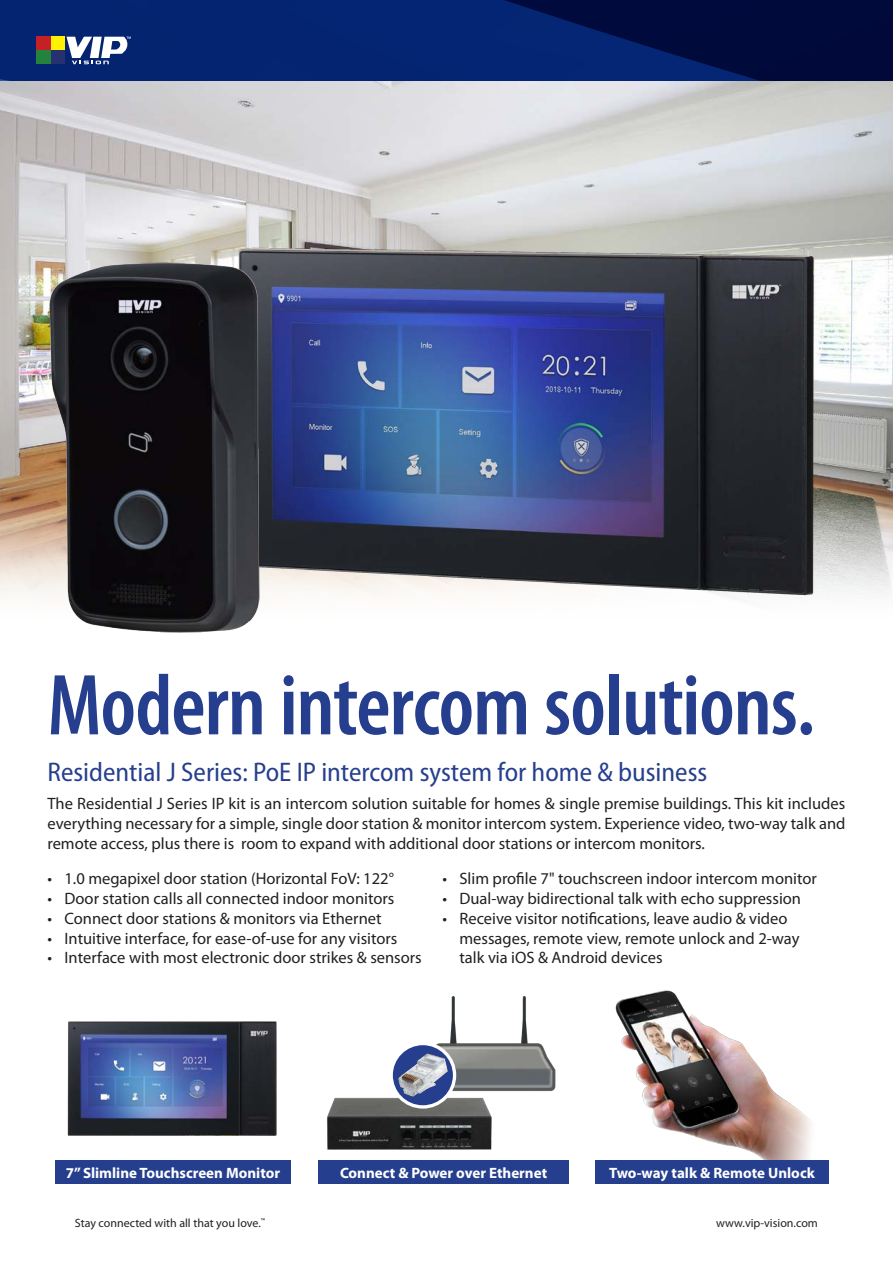
<style>
.page{position:relative;width:893px;height:1263px;background:#fff}
.page>*{position:absolute;margin:0;border:0;box-sizing:border-box;transform-origin:0 0}
.t1{font:600 condensed 87.45px "Myriad Pro";letter-spacing:-.015em;color:#253f8e}
.t2{font:semi-condensed 27px "Myriad Pro";color:#253f8e}
.t3{font:16.5px/19.8px "Myriad Pro";color:#231f20;text-align:justify}
.t4{font:700 15px "Myriad Pro";color:#fff}
.t5{font:12px "Myriad Pro";color:#231f20}
</style>
<div class="page">
<svg style="left:0;top:0;width:893px;height:81px"></svg>
<div style="left:36px;top:37px;width:14px;height:13px;background:#c52026"></div>
<div style="left:36px;top:51px;width:14px;height:13px;background:#24823f"></div>
<div style="left:51px;top:37px;width:14px;height:13px;background:#fff101"></div>
<div style="left:51px;top:51px;width:14px;height:13px;background:#25326f"></div>
<svg style="left:67px;top:37px;width:64px;height:27px"></svg>
<img style="left:0;top:81px;width:893px;height:515px">
<img style="left:611px;top:990px;width:207px;height:171px">
<div style="left:55px;top:1161px;width:236px;height:23px;background:#253f8e"></div>
<div style="left:595px;top:1161px;width:234px;height:23px;background:#253f8e"></div>
<img style="left:67px;top:1021px;width:210px;height:115px">
<div style="left:319px;top:1161px;width:250px;height:23px;background:#253f8e"></div>
<img style="left:436px;top:996px;width:120px;height:96px">
<img style="left:327px;top:1089px;width:168px;height:61px">
<svg style="left:389px;top:1042px;width:67px;height:66px"></svg>
<img style="left:393px;top:1045px;width:60px;height:60px;border-radius:30px">
<img style="left:192px;top:210px;width:661px;height:388px">
<img style="left:27px;top:245px;width:256px;height:388px">
<p class="t1" style="left:47px;top:651px;width:769px">Modern intercom solutions.</p>
<p class="t2" style="left:47px;top:755px;width:661px">Residential J Series: PoE IP intercom system for home &amp; business</p>
<p class="t3" style="left:47px;top:794px;width:799px">The Residential J Series IP kit is an intercom solution suitable for homes &amp; single premise buildings. This kit includes everything necessary for a simple, single door station &amp; monitor intercom system. Experience video, two-way talk and remote access, plus there is room to expand with additional door stations or intercom monitors.</p>
<p class="t3" style="left:47px;top:868px;width:348px">• 1.0 megapixel door station (Horizontal FoV: 122°</p>
<p class="t3" style="left:47px;top:888px;width:348px">• Door station calls all connected indoor monitors</p>
<p class="t3" style="left:47px;top:908px;width:336px">• Connect door stations &amp; monitors via Ethernet</p>
<p class="t3" style="left:47px;top:928px;width:351px">• Intuitive interface, for ease-of-use for any visitors</p>
<p class="t3" style="left:47px;top:948px;width:376px">• Interface with most electronic door strikes &amp; sensors</p>
<p class="t3" style="left:442px;top:868px;width:376px">• Slim profile 7" touchscreen indoor intercom monitor</p>
<p class="t3" style="left:442px;top:888px;width:360px">• Dual-way bidirectional talk with echo suppression</p>
<p class="t3" style="left:459px;top:908px;width:342px;text-align:left;text-indent:-17px">• Receive visitor notifications, leave audio &amp; video messages, remote view, remote unlock and 2-way talk via iOS &amp; Android devices</p>
<p class="t4" style="left:66px;top:1163px;width:216px">7” Slimline Touchscreen Monitor</p>
<p class="t4" style="left:340px;top:1163px;width:209px">Connect &amp; Power over Ethernet</p>
<p class="t4" style="left:609px;top:1163px;width:207px">Two-way talk &amp; Remote Unlock</p>
<p class="t5" style="left:75px;top:1215px;width:192px">Stay connected with all that you love.<sup>™</sup></p>
<p class="t5" style="left:716px;top:1215px;width:103px">www.vip-vision.com</p>
</div>
